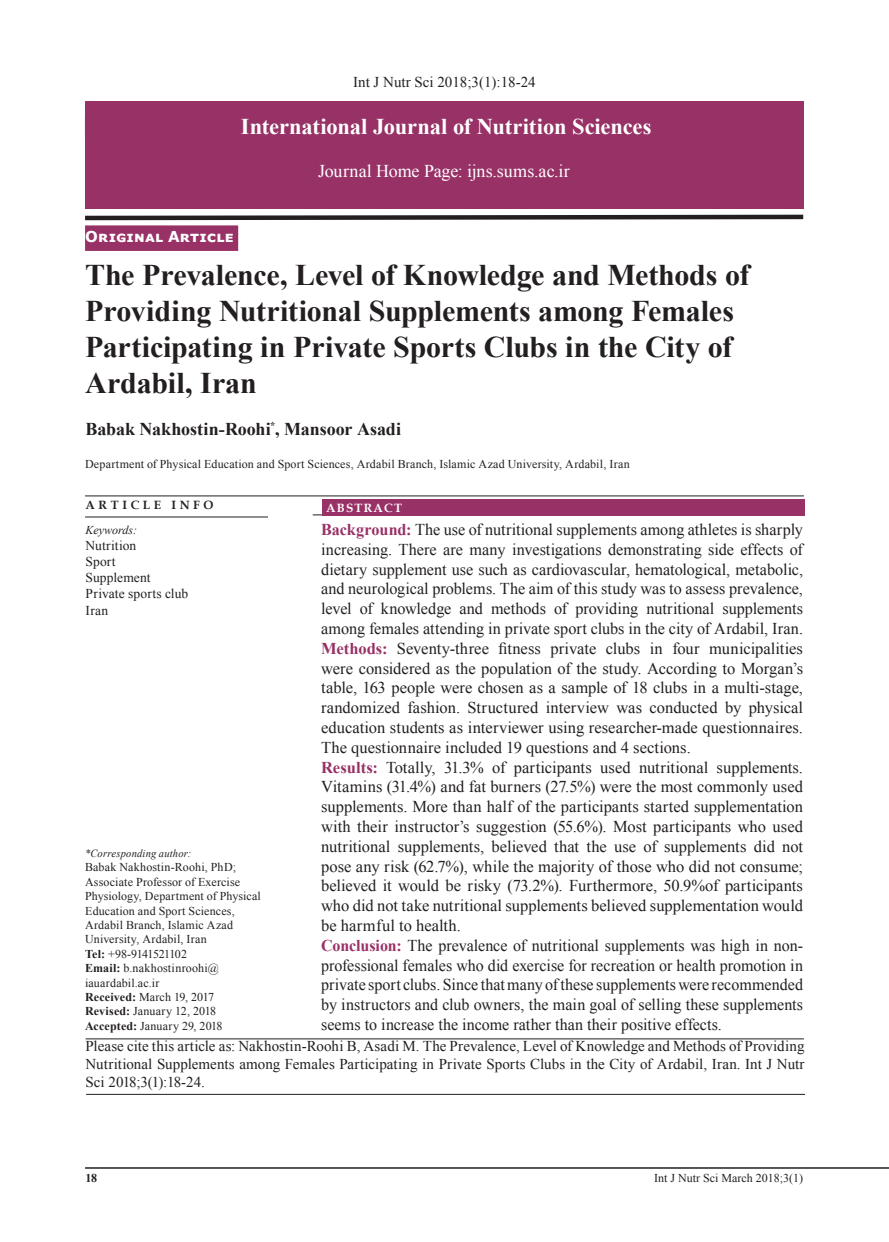
<style>
.page{position:relative;width:889px;height:1242px;background:#fff}
.page>*{position:absolute;margin:0;border:0;box-sizing:border-box;transform-origin:0 0}
.t1{font:700 30px/36px "Times New Roman";letter-spacing:-.01em;color:#231f20}
.t2{font:700 22.5px "Times New Roman";letter-spacing:-.005em;color:#fff}
.t3{font:700 18px "Times New Roman";letter-spacing:-.005em;color:#231f20}
.t4{font:18px "Times New Roman";color:#fff}
.t5{font:16.5px/19.8px "Times New Roman";color:#231f20}
.t6{font:15px/18px "Times New Roman";color:#231f20;text-align:justify}
.t7{font:700 15px "Verdana";letter-spacing:.01em;color:#fff}
.t8{font:13.5px/16.2px "Times New Roman";letter-spacing:.01em;color:#231f20}
.t9{font:12px/14.4px "Times New Roman";letter-spacing:.01em;color:#231f20}
.t10{font:700 12px "Book Antiqua";letter-spacing:.3em;color:#231f20}
.t11{font:italic 12px "Times New Roman";color:#231f20}
.t12{font:700 12px "Book Antiqua";letter-spacing:.1em;color:#fff}
.t13{font:700 12px "Times New Roman";color:#231f20}
.t14{font:italic 10.95px "Times New Roman";letter-spacing:.015em;color:#231f20;scale:.96 1}
.s1{font-weight:700;color:#983166}
.s2{font-weight:700}
</style>
<div class="page">
<hr style="left:85px;top:1167px;width:804px;height:1px;background:#231f20">
<hr style="left:85px;top:495px;width:719px;height:1px;background:#231f20">
<hr style="left:85px;top:516px;width:183px;height:1px;background:#231f20">
<div style="left:85px;top:225px;width:153px;height:26px;background:#983166"></div>
<hr style="left:313px;top:514px;width:491px;height:1px;background:#231f20">
<div style="left:322px;top:499px;width:482px;height:16px;background:#983166"></div>
<hr style="left:86px;top:1038px;width:718px;height:1px;background:#231f20">
<div style="left:85px;top:101px;width:718px;height:107px;background:#983166"></div>
<svg style="left:85px;top:214px;width:719px;height:7px"></svg>
<hr style="left:86px;top:1094px;width:719px;height:1px;background:#231f20">
<p class="t6" style="left:353px;top:72px;width:184px">Int J Nutr Sci 2018;3(1):18-24</p>
<h2 class="t2" style="left:241px;top:110px;width:412px">International Journal of Nutrition Sciences</h2>
<p class="t4" style="left:318px;top:158px;width:253px">Journal Home Page: ijns.sums.ac.ir</p>
<p class="t7" style="left:85px;top:226px;width:150px">Original Article</p>
<h1 class="t1" style="left:85px;top:255px;width:666px">The Prevalence, Level of Knowledge and Methods of Providing Nutritional Supplements among Females Participating in Private Sports Clubs in the City of Ardabil, Iran</h1>
<p class="t3" style="left:86px;top:416px;width:317px">Babak Nakhostin-Roohi<sup>*</sup>, Mansoor Asadi</p>
<p class="t9" style="left:85px;top:456px;width:546px">Department of Physical Education and Sport Sciences, Ardabil Branch, Islamic Azad University, Ardabil, Iran</p>
<p class="t10" style="left:86px;top:497px;width:129px">ARTICLE INFO</p>
<p class="t12" style="left:326px;top:499px;width:77px">ABSTRACT</p>
<p class="t5" style="left:321px;top:519px;width:483px"><span class="s1">Background:</span> The use of nutritional supplements among athletes is sharply increasing. There are many investigations demonstrating side effects of dietary supplement use such as cardiovascular, hematological, metabolic, and neurological problems. The aim of this study was to assess prevalence, level of knowledge and methods of providing nutritional supplements among females attending in private sport clubs in the city of Ardabil, Iran.<br><span class="s1">Methods:</span> Seventy-three fitness private clubs in four municipalities were considered as the population of the study. According to Morgan’s table, 163 people were chosen as a sample of 18 clubs in a multi-stage, randomized fashion. Structured interview was conducted by physical education students as interviewer using researcher-made questionnaires.<br>The questionnaire included 19 questions and 4 sections.<br><span class="s1">Results:</span> Totally, 31.3% of participants used nutritional supplements.<br>Vitamins (31.4%) and fat burners (27.5%) were the most commonly used supplements. More than half of the participants started supplementation with their instructor’s suggestion (55.6%). Most participants who used nutritional supplements, believed that the use of supplements did not pose any risk (62.7%), while the majority of those who did not consume; believed it would be risky (73.2%). Furthermore, 50.9%of participants who did not take nutritional supplements believed supplementation would be harmful to health.<br><span class="s1">Conclusion:</span> The prevalence of nutritional supplements was high in non&shy;professional females who did exercise for recreation or health promotion in private sport clubs. Since that many of these supplements were recommended by instructors and club owners, the main goal of selling these supplements seems to increase the income rather than their positive effects.</p>
<p class="t11" style="left:86px;top:521px;width:53px">Keywords:</p>
<p class="t8" style="left:86px;top:537px;width:104px">Nutrition<br>Sport<br>Supplement<br>Private sports club<br>Iran</p>
<p class="t14" style="left:85px;top:845px;width:112px">*Corresponding author:</p>
<p class="t9" style="left:85px;top:859px;width:177px">Babak Nakhostin-Roohi, PhD;<br>Associate Professor of Exercise<br>Physiology, Department of Physical<br>Education and Sport Sciences,<br>Ardabil Branch, Islamic Azad<br>University, Ardabil, Iran<br><span class="s2">Tel:</span> +98-9141521102<br><span class="s2">Email:</span> b.nakhostinroohi@ iauardabil.ac.ir<br><span class="s2">Received:</span> March 19, 2017<br><span class="s2">Revised:</span> January 12, 2018<br><span class="s2">Accepted:</span> January 29, 2018</p>
<p class="t6" style="left:86px;top:1036px;width:720px">Please cite this article as: Nakhostin-Roohi B, Asadi M. The Prevalence, Level of Knowledge and Methods of Providing Nutritional Supplements among Females Participating in Private Sports Clubs in the City of Ardabil, Iran. Int J Nutr Sci 2018;3(1):18-24.</p>
<p class="t13" style="left:86px;top:1169px;width:13px">18</p>
<p class="t9" style="left:654px;top:1170px;width:150px">Int J Nutr Sci March 2018;3(1)</p>
</div>
